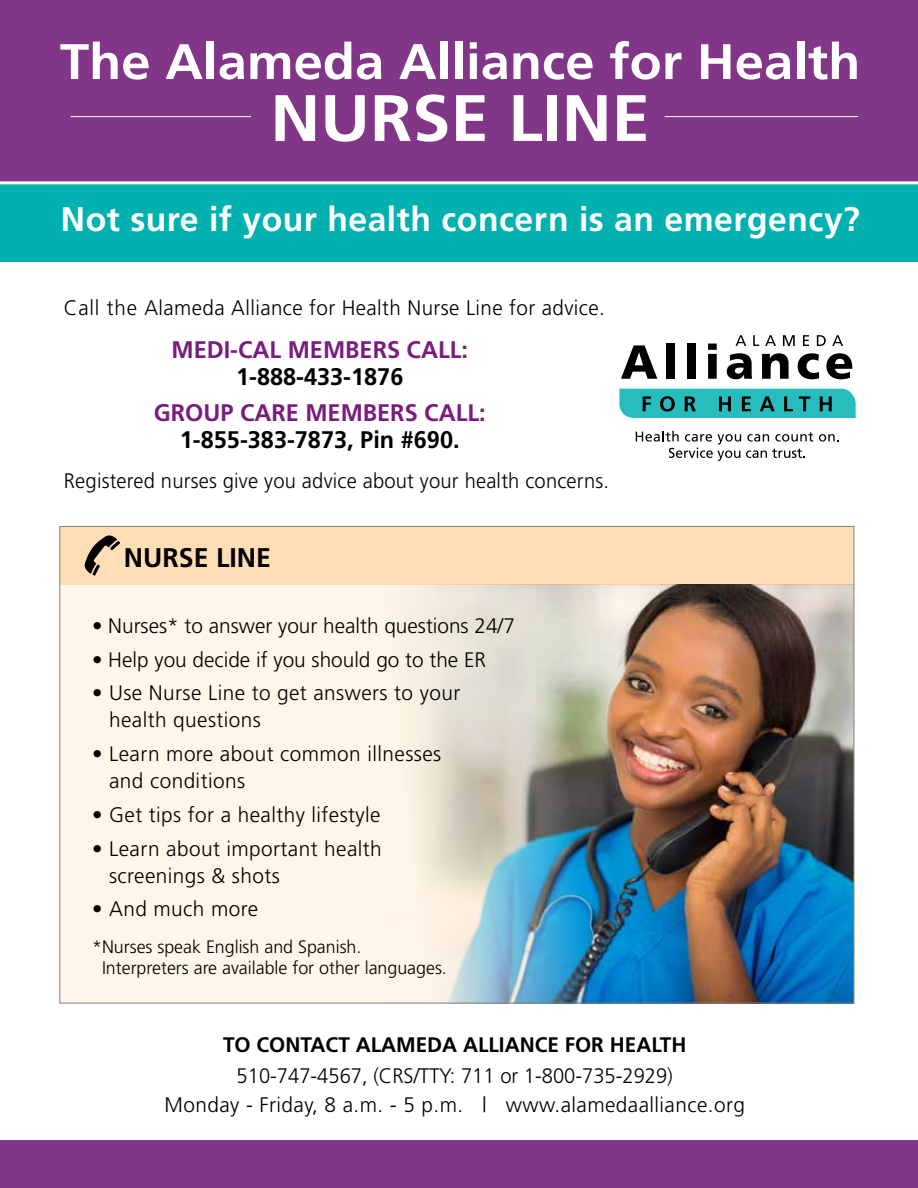
<style>
.page{position:relative;width:918px;height:1188px;background:#fff}
.page>*{position:absolute;margin:0;border:0;box-sizing:border-box;transform-origin:0 0}
.t1{font:700 65.55px "Frutiger";color:#fff;scale:1.05 1}
.t2{font:700 49.95px "Frutiger";color:#fff;scale:1.05 1}
.t3{font:700 34.05px "Frutiger";letter-spacing:.015em;color:#fff}
.t4{font:700 27px "Frutiger";color:#000}
.t5{font:700 24px "Frutiger";color:#781d7d}
.t6{font:700 24px "Frutiger";color:#000}
.t7{font:300 21px/27px "Frutiger";letter-spacing:.02em;color:#000}
.t8{font:300 21px/28.5px "Frutiger";letter-spacing:.02em;color:#000;text-align:center;scale:.96 1}
.t9{font:300 21px "Frutiger";color:#000}
.t10{font:700 21px "Frutiger";color:#000}
.t11{font:300 18px/21px "Frutiger";color:#000}
</style>
<div class="page">
<div style="left:0;top:0;width:918px;height:183px;background:#813687"></div>
<div style="left:0;top:1140px;width:918px;height:48px;background:#813687"></div>
<div style="left:0;top:184px;width:918px;height:77px;background:#00b1b0"></div>
<hr style="left:0;top:181px;width:918px;height:3px;background:#fff">
<svg style="left:621px;top:345px;width:36px;height:34px"></svg>
<div style="left:666px;top:343px;width:9px;height:36px;background:#000"></div>
<div style="left:687px;top:343px;width:9px;height:36px;background:#000"></div>
<svg style="left:708px;top:344px;width:9px;height:35px"></svg>
<svg style="left:727px;top:353px;width:25px;height:26px"></svg>
<svg style="left:762px;top:353px;width:27px;height:26px"></svg>
<svg style="left:798px;top:353px;width:21px;height:26px"></svg>
<svg style="left:826px;top:353px;width:26px;height:26px"></svg>
<svg style="left:619px;top:389px;width:237px;height:29px;background:#25a8a8"></svg>
<svg style="left:736px;top:335px;width:10px;height:11px"></svg>
<svg style="left:753px;top:335px;width:6px;height:11px"></svg>
<svg style="left:765px;top:335px;width:11px;height:11px"></svg>
<svg style="left:783px;top:335px;width:12px;height:11px"></svg>
<svg style="left:803px;top:335px;width:6px;height:11px"></svg>
<svg style="left:817px;top:335px;width:9px;height:11px"></svg>
<svg style="left:832px;top:335px;width:11px;height:11px"></svg>
<svg style="left:819px;top:434px;width:20px;height:8px"></svg>
<svg style="left:636px;top:431px;width:177px;height:30px"></svg>
<hr style="left:71px;top:116px;width:180px;height:1px;background:#fff">
<hr style="left:665px;top:116px;width:193px;height:1px;background:#fff">
<div style="left:60px;top:526px;width:795px;height:477px;background:#fff5e8"></div>
<div style="left:60px;top:526px;width:794px;height:59px;background:#ffdeb5"></div>
<svg style="left:84px;top:535px;width:36px;height:41px"></svg>
<img style="left:417px;top:585px;width:435px;height:416px">
<h2 class="t2" style="left:60px;top:32px;width:764px">The Alameda Alliance for Health</h2>
<h1 class="t1" style="left:270px;top:80px;width:363px">NURSE LINE</h1>
<h3 class="t3" style="left:61px;top:199px;width:801px">Not sure if your health concern is an emergency?</h3>
<p class="t7" style="left:64px;top:294px;width:542px">Call the Alameda Alliance for Health Nurse Line for advice.</p>
<p class="t5" style="left:171px;top:336px;width:298px">MEDI-CAL MEMBERS CALL:</p>
<p class="t6" style="left:236px;top:363px;width:169px">1-888-433-1876</p>
<p class="t5" style="left:154px;top:399px;width:333px">GROUP CARE MEMBERS CALL:</p>
<p class="t6" style="left:180px;top:426px;width:281px">1-855-383-7873, Pin #690.</p>
<p class="t8" style="left:64px;top:466px;width:570px">Registered nurses give you advice about your health concerns.</p>
<p class="t4" style="left:124px;top:541px;width:149px">NURSE LINE</p>
<p class="t9" style="left:92px;top:614px;width:424px">• Nurses* to answer your health questions 24/7</p>
<p class="t9" style="left:92px;top:647px;width:395px">• Help you decide if you should go to the ER</p>
<p class="t7" style="left:109px;top:679px;width:353px;text-indent:-17px">• Use Nurse Line to get answers to your health questions</p>
<p class="t7" style="left:109px;top:740px;width:334px;text-indent:-17px">• Learn more about common illnesses and conditions</p>
<p class="t7" style="left:92px;top:801px;width:290px">• Get tips for a healthy lifestyle</p>
<p class="t7" style="left:109px;top:835px;width:274px;text-indent:-17px">• Learn about important health screenings &amp; shots</p>
<p class="t7" style="left:92px;top:895px;width:168px">• And much more</p>
<p class="t11" style="left:102px;top:936px;width:346px;text-indent:-10px">*Nurses speak English and Spanish.<br>Interpreters are available for other languages.</p>
<p class="t10" style="left:223px;top:1032px;width:465px">TO CONTACT ALAMEDA ALLIANCE FOR HEALTH</p>
<p class="t8" style="left:165px;top:1062px;width:606px">510-747-4567, (CRS/TTY: 711 or 1-800-735-2929)<br>Monday - Friday, 8 a.m. - 5 p.m. | www.alamedaalliance.org</p>
</div>
